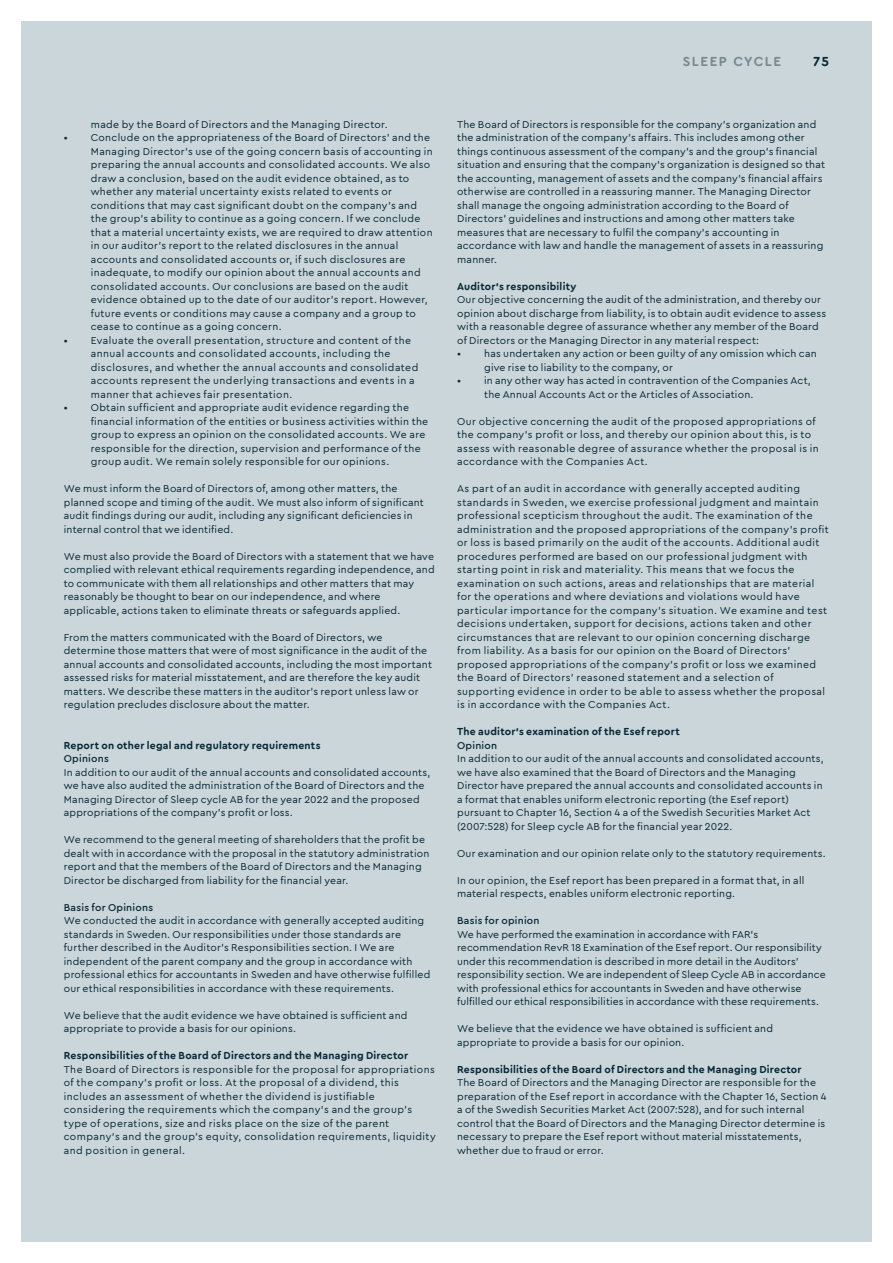
<style>
.page{position:relative;width:893px;height:1263px;background:#fff}
.page>*{position:absolute;margin:0;border:0;box-sizing:border-box;transform-origin:0 0}
.t1{font:700 13.5px "Cera Round Pro";letter-spacing:.105em;color:#788992}
.t2{font:700 13.5px "Cera Round Pro";color:#0a2938}
.NOT_bröd{font:10.5px/13.5px "Cera Round Pro";letter-spacing:.025em;color:#0a2938}
.NOT_mellis_1{font:700 10.5px "Cera Round Pro";letter-spacing:.02em;color:#0a2938}
.NOT_mellis_1-2{font:500 10.5px "Cera Round Pro";letter-spacing:.025em;color:#0a2938}
.NOT_mellis_2{font:500 10.5px "Cera Round Pro";letter-spacing:.02em;color:#0a2938}
</style>
<div class="page">
<div style="left:21px;top:21px;width:851px;height:1221px;background:#cad6da"></div>
<p class="NOT_bröd" style="left:91px;top:117px;width:298px">made by the Board of Directors and the Managing Director.</p>
<p class="NOT_bröd" style="left:91px;top:130px;width:343px;text-indent:-27px">• Conclude on the appropriateness of the Board of Directors’ and the Managing Director’s use of the going concern basis of accounting in preparing the annual accounts and consolidated accounts. We also draw a conclusion, based on the audit evidence obtained, as to whether any material uncertainty exists related to events or conditions that may cast significant doubt on the company’s and the group’s ability to continue as a going concern. If we conclude that a material uncertainty exists, we are required to draw attention in our auditor’s report to the related disclosures in the annual accounts and consolidated accounts or, if such disclosures are inadequate, to modify our opinion about the annual accounts and consolidated accounts. Our conclusions are based on the audit evidence obtained up to the date of our auditor’s report. However, future events or conditions may cause a company and a group to cease to continue as a going concern.</p>
<p class="NOT_bröd" style="left:91px;top:333px;width:329px;text-indent:-27px">• Evaluate the overall presentation, structure and content of the annual accounts and consolidated accounts, including the disclosures, and whether the annual accounts and consolidated accounts represent the underlying transactions and events in a manner that achieves fair presentation.</p>
<p class="NOT_bröd" style="left:91px;top:400px;width:339px;text-indent:-27px">• Obtain sufficient and appropriate audit evidence regarding the financial information of the entities or business activities within the group to express an opinion on the consolidated accounts. We are responsible for the direction, supervision and performance of the group audit. We remain solely responsible for our opinions.</p>
<p class="NOT_bröd" style="left:64px;top:481px;width:362px">We must inform the Board of Directors of, among other matters, the planned scope and timing of the audit. We must also inform of significant audit findings during our audit, including any significant deficiencies in internal control that we identified.</p>
<p class="NOT_bröd" style="left:64px;top:549px;width:372px">We must also provide the Board of Directors with a statement that we have complied with relevant ethical requirements regarding independence, and to communicate with them all relationships and other matters that may reasonably be thought to bear on our independence, and where applicable, actions taken to eliminate threats or safeguards applied.</p>
<p class="NOT_bröd" style="left:64px;top:630px;width:370px">From the matters communicated with the Board of Directors, we determine those matters that were of most significance in the audit of the annual accounts and consolidated accounts, including the most important assessed risks for material misstatement, and are therefore the key audit matters. We describe these matters in the auditor’s report unless law or regulation precludes disclosure about the matter.</p>
<p class="NOT_mellis_1" style="left:64px;top:738px;width:258px">Report on other legal and regulatory requirements</p>
<p class="NOT_mellis_2" style="left:64px;top:751px;width:47px">Opinions</p>
<p class="NOT_bröd" style="left:64px;top:765px;width:368px">In addition to our audit of the annual accounts and consolidated accounts, we have also audited the administration of the Board of Directors and the Managing Director of Sleep cycle AB for the year 2022 and the proposed appropriations of the company’s profit or loss.</p>
<p class="NOT_bröd" style="left:64px;top:832px;width:367px">We recommend to the general meeting of shareholders that the profit be dealt with in accordance with the proposal in the statutory administration report and that the members of the Board of Directors and the Managing Director be discharged from liability for the financial year.</p>
<p class="NOT_mellis_1-2" style="left:64px;top:900px;width:91px">Basis for Opinions</p>
<p class="NOT_bröd" style="left:64px;top:913px;width:368px">We conducted the audit in accordance with generally accepted auditing standards in Sweden. Our responsibilities under those standards are further described in the Auditor’s Responsibilities section. I We are independent of the parent company and the group in accordance with professional ethics for accountants in Sweden and have otherwise fulfilled our ethical responsibilities in accordance with these requirements.</p>
<p class="NOT_bröd" style="left:64px;top:1008px;width:345px">We believe that the audit evidence we have obtained is sufficient and appropriate to provide a basis for our opinions.</p>
<p class="NOT_mellis_1" style="left:64px;top:1048px;width:346px">Responsibilities of the Board of Directors and the Managing Director</p>
<p class="NOT_bröd" style="left:64px;top:1062px;width:373px">The Board of Directors is responsible for the proposal for appropriations of the company’s profit or loss. At the proposal of a dividend, this includes an assessment of whether the dividend is justifiable considering the requirements which the company's and the group’s type of operations, size and risks place on the size of the parent company's and the group’s equity, consolidation requirements, liquidity and position in general.</p>
<p class="t1" style="left:683px;top:52px;width:100px">SLEEP CYCLE</p>
<p class="t2" style="left:813px;top:52px;width:17px">75</p>
<p class="NOT_bröd" style="left:457px;top:117px;width:370px">The Board of Directors is responsible for the company’s organization and the administration of the company’s affairs. This includes among other things continuous assessment of the company’s and the group’s financial situation and ensuring that the company's organization is designed so that the accounting, management of assets and the company’s financial affairs otherwise are controlled in a reassuring manner. The Managing Director shall manage the ongoing administration according to the Board of Directors’ guidelines and instructions and among other matters take measures that are necessary to fulfil the company’s accounting in accordance with law and handle the management of assets in a reassuring manner.</p>
<p class="NOT_mellis_1" style="left:457px;top:279px;width:121px">Auditor’s responsibility</p>
<p class="NOT_bröd" style="left:457px;top:292px;width:370px">Our objective concerning the audit of the administration, and thereby our opinion about discharge from liability, is to obtain audit evidence to assess with a reasonable degree of assurance whether any member of the Board of Directors or the Managing Director in any material respect:</p>
<p class="NOT_bröd" style="left:484px;top:346px;width:334px;text-indent:-27px">• has undertaken any action or been guilty of any omission which can give rise to liability to the company, or</p>
<p class="NOT_bröd" style="left:484px;top:373px;width:328px;text-indent:-27px">• in any other way has acted in contravention of the Companies Act, the Annual Accounts Act or the Articles of Association.</p>
<p class="NOT_bröd" style="left:457px;top:414px;width:363px">Our objective concerning the audit of the proposed appropriations of the company’s profit or loss, and thereby our opinion about this, is to assess with reasonable degree of assurance whether the proposal is in accordance with the Companies Act.</p>
<p class="NOT_bröd" style="left:457px;top:481px;width:373px">As part of an audit in accordance with generally accepted auditing standards in Sweden, we exercise professional judgment and maintain professional scepticism throughout the audit. The examination of the administration and the proposed appropriations of the company’s profit or loss is based primarily on the audit of the accounts. Additional audit procedures performed are based on our professional judgment with starting point in risk and materiality. This means that we focus the examination on such actions, areas and relationships that are material for the operations and where deviations and violations would have particular importance for the company’s situation. We examine and test decisions undertaken, support for decisions, actions taken and other circumstances that are relevant to our opinion concerning discharge from liability. As a basis for our opinion on the Board of Directors’ proposed appropriations of the company’s profit or loss we examined the Board of Directors’ reasoned statement and a selection of supporting evidence in order to be able to assess whether the proposal is in accordance with the Companies Act.</p>
<p class="NOT_mellis_1" style="left:457px;top:724px;width:224px">The auditor’s examination of the Esef report</p>
<p class="NOT_mellis_2" style="left:457px;top:738px;width:42px">Opinion</p>
<p class="NOT_bröd" style="left:457px;top:751px;width:368px">In addition to our audit of the annual accounts and consolidated accounts, we have also examined that the Board of Directors and the Managing Director have prepared the annual accounts and consolidated accounts in a format that enables uniform electronic reporting (the Esef report) pursuant to Chapter 16, Section 4 a of the Swedish Securities Market Act (2007:528) for Sleep cycle AB for the financial year 2022.</p>
<p class="NOT_bröd" style="left:457px;top:846px;width:370px">Our examination and our opinion relate only to the statutory requirements.</p>
<p class="NOT_bröd" style="left:457px;top:873px;width:349px">In our opinion, the Esef report has been prepared in a format that, in all material respects, enables uniform electronic reporting.</p>
<p class="NOT_mellis_1-2" style="left:457px;top:913px;width:84px">Basis for opinion</p>
<p class="NOT_bröd" style="left:457px;top:927px;width:370px">We have performed the examination in accordance with FAR’s recommendation RevR 18 Examination of the Esef report. Our responsibility under this recommendation is described in more detail in the Auditors’ responsibility section. We are independent of Sleep Cycle AB in accordance with professional ethics for accountants in Sweden and have otherwise fulfilled our ethical responsibilities in accordance with these requirements.</p>
<p class="NOT_bröd" style="left:457px;top:1021px;width:317px">We believe that the evidence we have obtained is sufficient and appropriate to provide a basis for our opinion.</p>
<p class="NOT_mellis_1" style="left:457px;top:1062px;width:346px">Responsibilities of the Board of Directors and the Managing Director</p>
<p class="NOT_bröd" style="left:457px;top:1075px;width:371px">The Board of Directors and the Managing Director are responsible for the preparation of the Esef report in accordance with the Chapter 16, Section 4 a of the Swedish Securities Market Act (2007:528), and for such internal control that the Board of Directors and the Managing Director determine is necessary to prepare the Esef report without material misstatements, whether due to fraud or error.</p>
</div>
